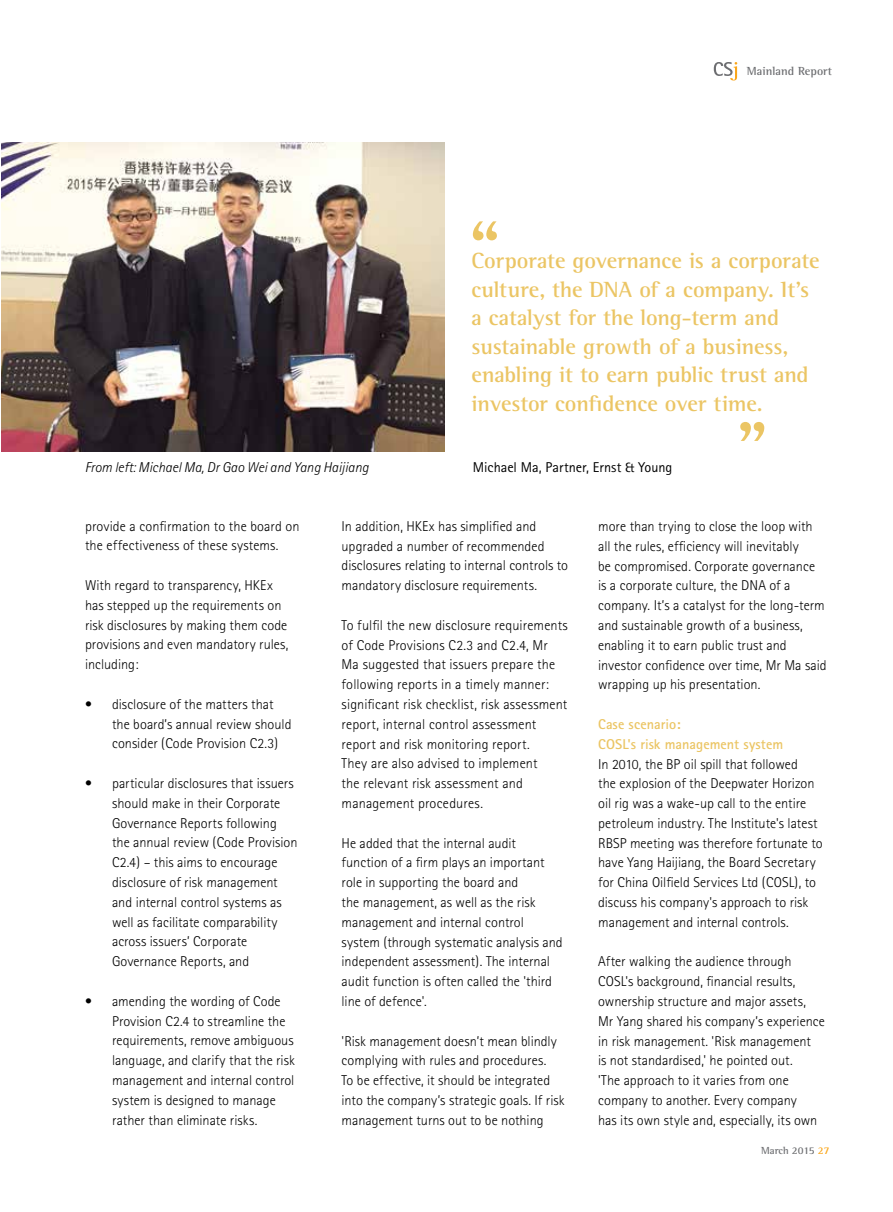
<style>
.page{position:relative;width:893px;height:1212px;background:#fff}
.page>*{position:absolute;margin:0;border:0;box-sizing:border-box;transform-origin:0 0}
.t1{font:700 22.5px/28.5px "Rotis Semi Serif";letter-spacing:-.005em;color:#ebc564}
.t2{font:300 14.25px/19.8px "Rotis Sans Serif";color:#000}
.t3{font:italic 300 14.25px "Rotis Sans Serif";color:#000}
.t4{font:700 14.25px/19.8px "Rotis Sans Serif";letter-spacing:.005em;color:#ebc564}
.t5{font:14.25px "Rotis Sans Serif";color:#000}
.t6{font:700 12px "Rotis Semi Serif";color:#6d6e71}
.t7{font:700 10.5px "Rotis Semi Serif";color:#6d6e71}
.s1{color:#faa61a}
</style>
<div class="page">
<svg style="left:714px;top:62px;width:23px;height:18px"></svg>
<svg style="left:740px;top:422px;width:24px;height:19px"></svg>
<svg style="left:473px;top:221px;width:24px;height:19px"></svg>
<img style="left:1px;top:143px;width:443px;height:309px">
<p class="t6" style="left:747px;top:64px;width:86px">Mainland Report</p>
<h1 class="t1" style="left:471px;top:246px;width:350px">Corporate governance is a corporate culture, the DNA of a company. It’s a catalyst for the long-term and sustainable growth of a business, enabling it to earn public trust and investor confidence over time.</h1>
<p class="t3" style="left:85px;top:458px;width:285px">From left: Michael Ma, Dr Gao Wei and Yang Haijiang</p>
<p class="t5" style="left:473px;top:458px;width:201px">Michael Ma, Partner, Ernst &amp; Young</p>
<p class="t2" style="left:85px;top:516px;width:216px">provide a confirmation to the board on the effectiveness of these systems.</p>
<p class="t2" style="left:85px;top:575px;width:205px">With regard to transparency, HKEx has stepped up the requirements on risk disclosures by making them code provisions and even mandatory rules, including:</p>
<p class="t2" style="left:112px;top:694px;width:181px;text-indent:-27px">• disclosure of the matters that the board’s annual review should consider (Code Provision C2.3)</p>
<p class="t2" style="left:112px;top:773px;width:187px;text-indent:-27px">• particular disclosures that issuers should make in their Corporate<br>Governance Reports following the annual review (Code Provision<br>C2.4) – this aims to encourage disclosure of risk management and internal control systems as well as facilitate comparability across issuers’ Corporate<br>Governance Reports, and</p>
<p class="t2" style="left:112px;top:991px;width:184px;text-indent:-27px">• amending the wording of Code<br>Provision C2.4 to streamline the requirements, remove ambiguous language, and clarify that the risk management and internal control system is designed to manage rather than eliminate risks.</p>
<p class="t2" style="left:342px;top:516px;width:228px">In addition, HKEx has simplified and upgraded a number of recommended disclosures relating to internal controls to mandatory disclosure requirements.</p>
<p class="t2" style="left:342px;top:615px;width:228px">To fulfil the new disclosure requirements of Code Provisions C2.3 and C2.4, Mr Ma suggested that issuers prepare the following reports in a timely manner: significant risk checklist, risk assessment report, internal control assessment report and risk monitoring report.<br>They are also advised to implement<br>the relevant risk assessment and management procedures.</p>
<p class="t2" style="left:342px;top:833px;width:223px">He added that the internal audit function of a firm plays an important role in supporting the board and<br>the management, as well as the risk management and internal control system (through systematic analysis and independent assessment). The internal audit function is often called the 'third line of defence'.</p>
<p class="t2" style="left:342px;top:1031px;width:224px">'Risk management doesn’t mean blindly complying with rules and procedures.<br>To be effective, it should be integrated into the company’s strategic goals. If risk management turns out to be nothing</p>
<p class="t2" style="left:598px;top:516px;width:230px">more than trying to close the loop with all the rules, efficiency will inevitably<br>be compromised. Corporate governance is a corporate culture, the DNA of a company. It’s a catalyst for the long-term and sustainable growth of a business, enabling it to earn public trust and investor confidence over time, Mr Ma said wrapping up his presentation.</p>
<p class="t4" style="left:598px;top:714px;width:187px">Case scenario:<br>COSL's risk management system</p>
<p class="t2" style="left:598px;top:754px;width:226px">In 2010, the BP oil spill that followed<br>the explosion of the Deepwater Horizon oil rig was a wake-up call to the entire petroleum industry. The Institute's latest RBSP meeting was therefore fortunate to have Yang Haijiang, the Board Secretary for China Oilfield Services Ltd (COSL), to discuss his company's approach to risk management and internal controls.</p>
<p class="t2" style="left:598px;top:952px;width:228px">After walking the audience through COSL's background, financial results, ownership structure and major assets,<br>Mr Yang shared his company’s experience in risk management. 'Risk management<br>is not standardised,' he pointed out.<br>'The approach to it varies from one company to another. Every company<br>has its own style and, especially, its own</p>
<p class="t7" style="left:761px;top:1144px;width:70px">March 2015 <span class="s1">27</span></p>
</div>
